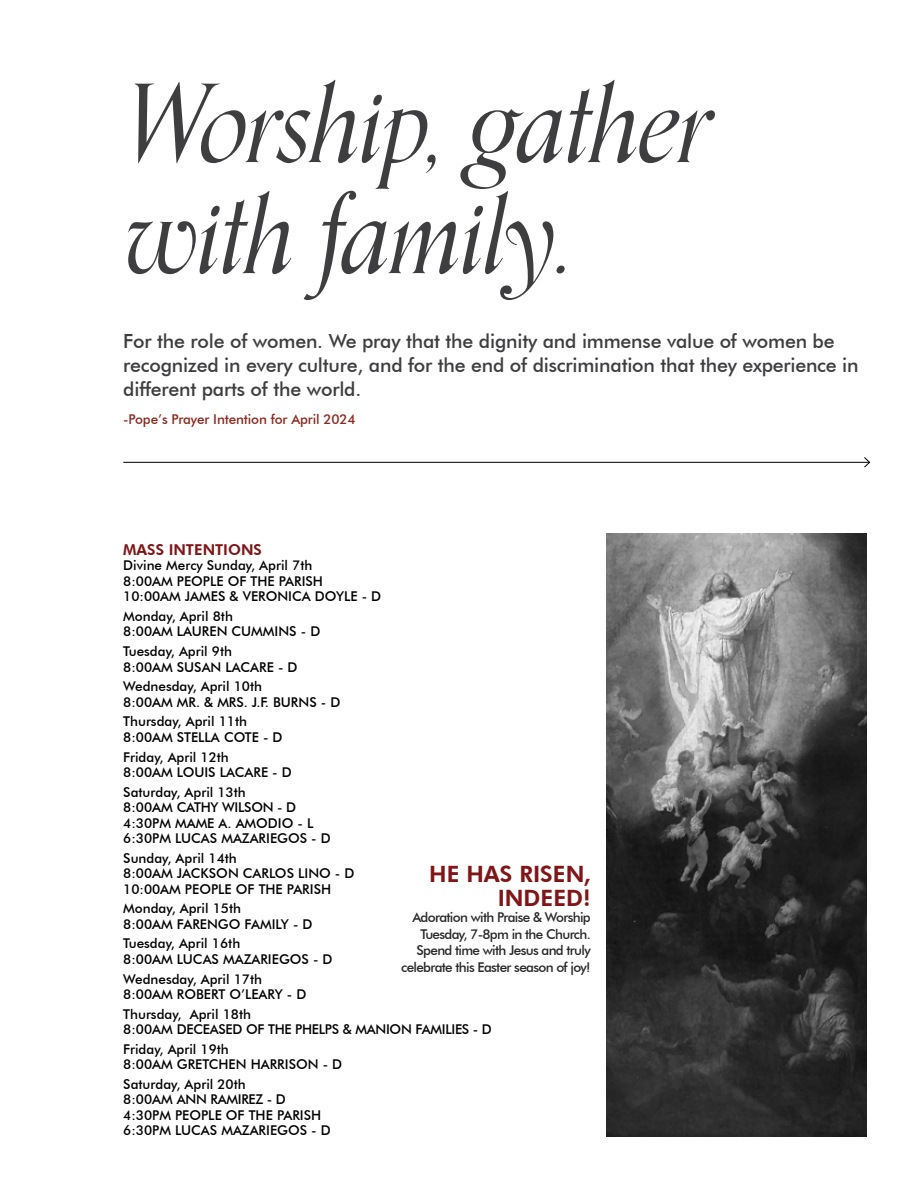
<style>
.page{position:relative;width:918px;height:1188px;background:#fff}
.page>*{position:absolute;margin:0;border:0;box-sizing:border-box;transform-origin:0 0}
.t1{font:italic 108px/111px "Orpheus Pro";letter-spacing:-.02em;color:#3e3d40}
.t2{font:800 22.5px/24px "Futura BT";color:#811518;text-align:right}
.t3{font:500 19.5px/24px "Futura BT";letter-spacing:-.01em;color:#3e3d40}
.t4{font:800 15px "Futura BT";color:#811518}
.t5{font:500 13.5px/15.5px "Futura BT";color:#000}
.t6{font:500 13.5px/16.5px "Futura BT";letter-spacing:-.05em;color:#282829;text-align:right}
.t7{font:500 13.5px/15.5px "Futura BT";letter-spacing:-.02em;color:#000}
.t8{font:500 13.5px "Futura BT";letter-spacing:-.01em;color:#8b2a21}
</style>
<div class="page">
<hr style="left:123px;top:462px;width:747px;height:1px;background:#000">
<svg style="left:863px;top:457px;width:8px;height:11px"></svg>
<img style="left:607px;top:534px;width:260px;height:603px">
<h1 class="t1" style="left:124px;top:72px;width:590px">Worship, gather with family.</h1>
<h3 class="t3" style="left:123px;top:329px;width:737px">For the role of women. We pray that the dignity and immense value of women be recognized in every culture, and for the end of discrimination that they experience in different parts of the world.</h3>
<p class="t8" style="left:123px;top:411px;width:234px">-Pope’s Prayer Intention for April 2024</p>
<p class="t4" style="left:123px;top:541px;width:140px">MASS INTENTIONS</p>
<p class="t5" style="left:123px;top:558px;width:259px">Divine Mercy Sunday, April 7th<br>8:00AM PEOPLE OF THE PARISH<br>10:00AM JAMES &amp; VERONICA DOYLE - D</p>
<p class="t5" style="left:123px;top:608px;width:199px">Monday, April 8th<br>8:00AM LAUREN CUMMINS - D</p>
<p class="t5" style="left:123px;top:644px;width:176px">Tuesday, April 9th<br>8:00AM SUSAN LACARE - D</p>
<p class="t5" style="left:123px;top:679px;width:219px">Wednesday, April 10th<br>8:00AM MR. &amp; MRS. J.F. BURNS - D</p>
<p class="t5" style="left:123px;top:714px;width:161px">Thursday, April 11th<br>8:00AM STELLA COTE - D</p>
<p class="t5" style="left:123px;top:749px;width:170px">Friday, April 12th<br>8:00AM LOUIS LACARE - D</p>
<p class="t5" style="left:123px;top:784px;width:209px">Saturday, April 13th<br>8:00AM CATHY WILSON - D<br>4:30PM MAME A. AMODIO - L<br>6:30PM LUCAS MAZARIEGOS - D</p>
<p class="t5" style="left:123px;top:850px;width:233px">Sunday, April 14th<br>8:00AM JACKSON CARLOS LINO - D<br>10:00AM PEOPLE OF THE PARISH</p>
<p class="t5" style="left:123px;top:901px;width:191px">Monday, April 15th<br>8:00AM FARENGO FAMILY - D</p>
<p class="t5" style="left:123px;top:936px;width:211px">Tuesday, April 16th<br>8:00AM LUCAS MAZARIEGOS - D</p>
<p class="t5" style="left:123px;top:971px;width:185px">Wednesday, April 17th<br>8:00AM ROBERT O’LEARY - D</p>
<p class="t7" style="left:123px;top:1006px;width:370px">Thursday, April 18th<br>8:00AM DECEASED OF THE PHELPS &amp; MANION FAMILIES - D</p>
<p class="t5" style="left:123px;top:1041px;width:220px">Friday, April 19th<br>8:00AM GRETCHEN HARRISON - D</p>
<p class="t5" style="left:123px;top:1076px;width:209px">Saturday, April 20th<br>8:00AM ANN RAMIREZ - D<br>4:30PM PEOPLE OF THE PARISH<br>6:30PM LUCAS MAZARIEGOS - D</p>
<h2 class="t2" style="left:429px;top:861px;width:163px">HE HAS RISEN,<br>INDEED!</h2>
<p class="t6" style="left:401px;top:909px;width:191px">Adoration with Praise &amp; Worship<br>Tuesday, 7-8pm in the Church.<br>Spend time with Jesus and truly celebrate this Easter season of joy!</p>
</div>
